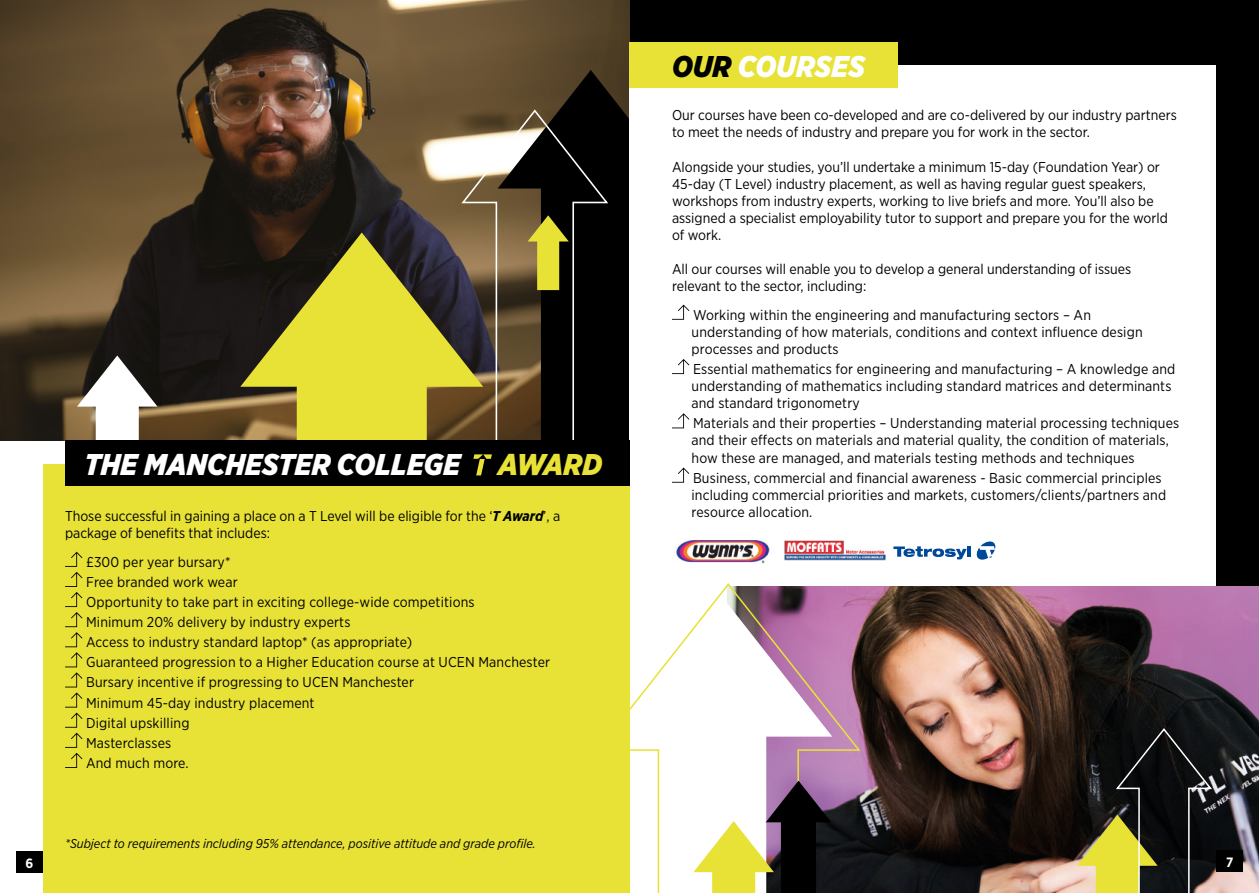
<style>
.page{position:relative;width:1259px;height:893px;background:#fff}
.page>*{position:absolute;margin:0;border:0;box-sizing:border-box;transform-origin:0 0}
.t1{font:italic 900 30px "Gotham Narrow";color:#fff}
.t2{font:14.25px/17.1px "Gotham Narrow";letter-spacing:.01em;color:#000}
.t3{font:700 13.5px "Gotham Narrow";color:#fff}
.t4{font:italic 12.75px "Gotham Narrow";color:#000}
.s1{color:#e8e237}
.s2{font-weight:700;font-style:italic}
.s3{color:#000}
</style>
<div class="page">
<div style="left:629px;top:0;width:630px;height:893px;background:#000"></div>
<img style="left:0;top:0;width:629px;height:440px">
<svg style="left:240px;top:232px;width:220px;height:208px;background:#958d2d"></svg>
<svg style="left:77px;top:355px;width:80px;height:85px"></svg>
<svg style="left:497px;top:70px;width:132px;height:370px;background:#1e180e"></svg>
<svg style="left:460px;top:108px;width:150px;height:332px;background:#4d4330"></svg>
<div style="left:629px;top:65px;width:587px;height:572px;background:#fff"></div>
<div style="left:629px;top:43px;width:268px;height:45px;background:#e8e237"></div>
<svg style="left:672px;top:305px;width:17px;height:15px"></svg>
<svg style="left:672px;top:359px;width:17px;height:15px"></svg>
<svg style="left:672px;top:413px;width:17px;height:15px"></svg>
<svg style="left:672px;top:468px;width:17px;height:15px"></svg>
<img style="left:784px;top:540px;width:102px;height:21px">
<svg style="left:893px;top:546px;width:73px;height:13px"></svg>
<hr style="left:967px;top:546px;width:4px;height:11px;background:#00489a">
<svg style="left:976px;top:541px;width:19px;height:19px"></svg>
<img style="left:862px;top:587px;width:397px;height:306px">
<svg style="left:629px;top:582px;width:233px;height:311px;background:#d8c6d1"></svg>
<svg style="left:693px;top:781px;width:138px;height:112px"></svg>
<svg style="left:1077px;top:727px;width:136px;height:166px"></svg>
<div style="left:43px;top:464px;width:586px;height:429px;background:#e8e237"></div>
<svg style="left:65px;top:552px;width:17px;height:216px"></svg>
<div style="left:65px;top:440px;width:564px;height:46px;background:#000"></div>
<svg style="left:473px;top:454px;width:19px;height:21px"></svg>
<img style="left:676px;top:540px;width:94px;height:24px">
<div style="left:16px;top:852px;width:27px;height:21px;background:#000"></div>
<div style="left:1216px;top:850px;width:26px;height:22px;background:#000"></div>
<h1 class="t1" style="left:84px;top:445px;width:519px">THE MANCHESTER COLLEGE <span class="s1">AWARD</span></h1>
<p class="t2" style="left:65px;top:507px;width:496px">Those successful in gaining a place on a T Level will be eligible for the ‘<span class="s2">T Award</span>’, a package of benefits that includes:</p>
<p class="t2" style="left:86px;top:551px;width:465px;line-height:20.1px">£300 per year bursary*<br>Free branded work wear<br>Opportunity to take part in exciting college-wide competitions<br>Minimum 20% delivery by industry experts<br>Access to industry standard laptop* (as appropriate)<br>Guaranteed progression to a Higher Education course at UCEN Manchester Bursary incentive if progressing to UCEN Manchester<br>Minimum 45-day industry placement<br>Digital upskilling<br>Masterclasses<br>And much more.</p>
<p class="t4" style="left:65px;top:835px;width:472px">*Subject to requirements including 95% attendance, positive attitude and grade profile.</p>
<h1 class="t1" style="left:672px;top:47px;width:195px"><span class="s3">OUR</span> COURSES</h1>
<p class="t2" style="left:672px;top:106px;width:506px">Our courses have been co-developed and are co-delivered by our industry partners to meet the needs of industry and prepare you for work in the sector.</p>
<p class="t2" style="left:672px;top:158px;width:497px">Alongside your studies, you’ll undertake a minimum 15-day (Foundation Year) or 45-day (T Level) industry placement, as well as having regular guest speakers, workshops from industry experts, working to live briefs and more. You’ll also be assigned a specialist employability tutor to support and prepare you for the world of work.</p>
<p class="t2" style="left:672px;top:260px;width:461px">All our courses will enable you to develop a general understanding of issues relevant to the sector, including:</p>
<p class="t2" style="left:691px;top:306px;width:453px">Working within the engineering and manufacturing sectors – An understanding of how materials, conditions and context influence design processes and products</p>
<p class="t2" style="left:691px;top:360px;width:485px">Essential mathematics for engineering and manufacturing – A knowledge and understanding of mathematics including standard matrices and determinants and standard trigonometry</p>
<p class="t2" style="left:691px;top:414px;width:489px">Materials and their properties – Understanding material processing techniques and their effects on materials and material quality, the condition of materials, how these are managed, and materials testing methods and techniques</p>
<p class="t2" style="left:691px;top:469px;width:476px">Business, commercial and financial awareness - Basic commercial principles including commercial priorities and markets, customers/clients/partners and resource allocation.</p>
<p class="t3" style="left:25px;top:854px;width:9px">6</p>
<p class="t3" style="left:1226px;top:853px;width:9px">7</p>
</div>
